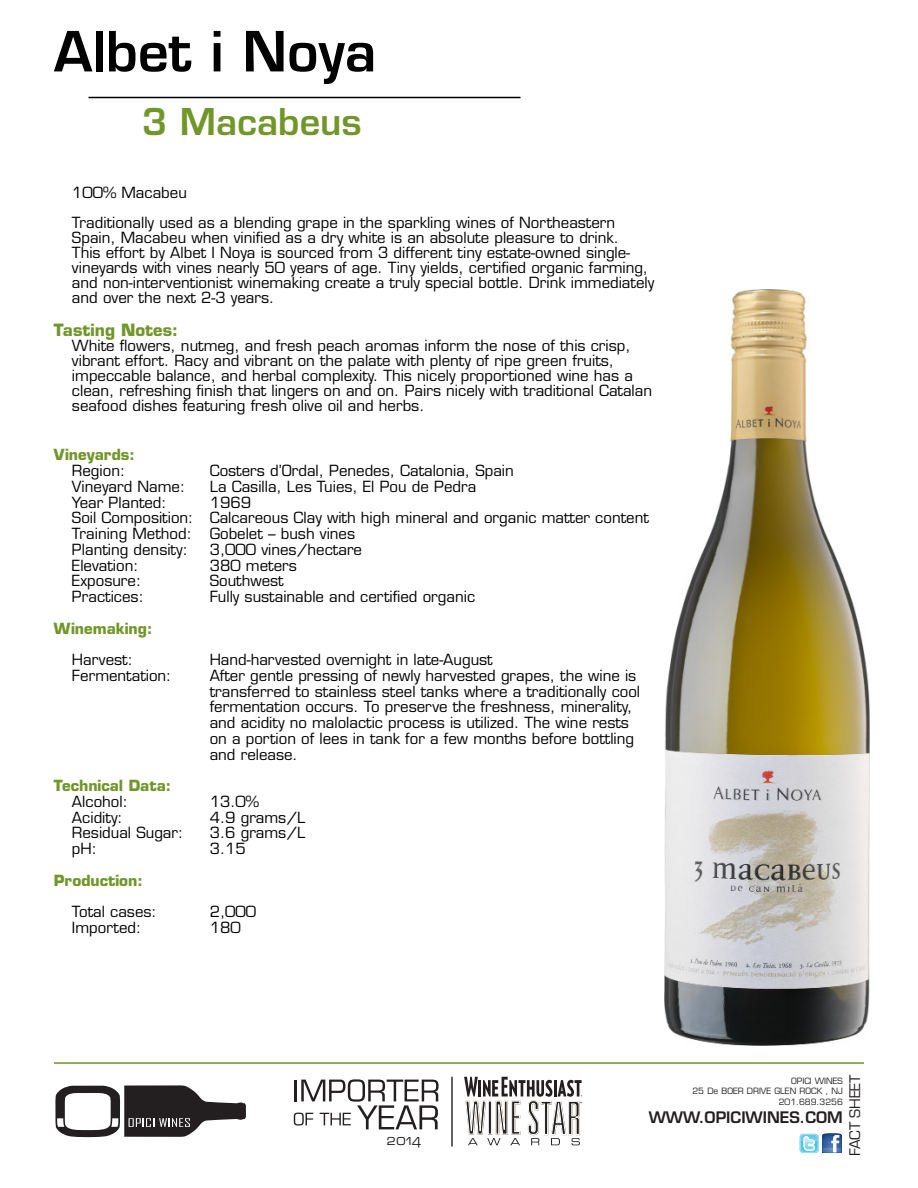
<style>
.page{position:relative;width:918px;height:1188px;background:#fff}
.page>*{position:absolute;margin:0;border:0;box-sizing:border-box;transform-origin:0 0}
.t1{font:600 54px "Eurostile LT Std";color:#000}
.t2{font:600 36px "Eurostile LT Std";color:#719629}
.t3{font:700 16.5px "Eurostile LT Std";color:#719629}
.t4{font:15.9px "Eurostile SCT";color:#231f20}
.t5{font:600 15.45px "Eurostile LT Std";color:#231f20}
.t6{font:15px/15.8px "Eurostile LT Std";color:#000}
.t7{font:700 15px "Eurostile LT Std";color:#719629}
.t8{font:8.4px/10.2px "Eurostile LT Std";color:#231f20;text-align:right}
</style>
<div class="page">
<hr style="left:88px;top:97px;width:432px;height:1px;background:#000">
<hr style="left:54px;top:1062px;width:810px;height:2px;background:#719629">
<svg style="left:55px;top:1085px;width:191px;height:52px"></svg>
<svg style="left:800px;top:1134px;width:41px;height:19px"></svg>
<svg style="left:294px;top:1079px;width:145px;height:50px"></svg>
<svg style="left:464px;top:1077px;width:118px;height:68px"></svg>
<hr style="left:451px;top:1077px;width:2px;height:70px;background:#231f20">
<img style="left:664px;top:290px;width:205px;height:755px">
<h1 class="t1" style="left:54px;top:31px;width:324px">Albet i Noya</h1>
<h2 class="t2" style="left:142px;top:107px;width:221px">3 Macabeus</h2>
<p class="t6" style="left:72px;top:180px;width:545px;line-height:30px">100% Macabeu<br>Traditionally used as a blending grape in the sparkling wines of Northeastern</p>
<p class="t6" style="left:72px;top:232px;width:584px;line-height:15px">Spain, Macabeu when vinified as a dry white is an absolute pleasure to drink.<br>This effort by Albet I Noya is sourced from 3 different tiny estate-owned single&shy;vineyards with vines nearly 50 years of age. Tiny yields, certified organic farming, and non-interventionist winemaking create a truly special bottle. Drink immediately and over the next 2-3 years.</p>
<p class="t3" style="left:54px;top:324px;width:126px">Tasting Notes:</p>
<p class="t6" style="left:72px;top:340px;width:582px;line-height:15px">White flowers, nutmeg, and fresh peach aromas inform the nose of this crisp, vibrant effort. Racy and vibrant on the palate with plenty of ripe green fruits, impeccable balance, and herbal complexity. This nicely proportioned wine has a clean, refreshing finish that lingers on and on. Pairs nicely with traditional Catalan seafood dishes featuring fresh olive oil and herbs.</p>
<p class="t7" style="left:54px;top:449px;width:83px">Vineyards:</p>
<p class="t6" style="left:72px;top:464px;width:123px">Region:<br>Vineyard Name:<br>Year Planted:<br>Soil Composition:<br>Training Method:<br>Planting density:<br>Elevation:<br>Exposure:<br>Practices:</p>
<p class="t7" style="left:54px;top:622px;width:100px">Winemaking:</p>
<p class="t6" style="left:72px;top:653px;width:101px">Harvest:<br>Fermentation:</p>
<p class="t7" style="left:54px;top:780px;width:119px">Technical Data:</p>
<p class="t6" style="left:72px;top:795px;width:113px">Alcohol:<br>Acidity:<br>Residual Sugar: pH:</p>
<p class="t7" style="left:54px;top:874px;width:90px">Production:</p>
<p class="t6" style="left:72px;top:905px;width:86px">Total cases:<br>Imported:</p>
<p class="t6" style="left:210px;top:464px;width:441px">Costers d’Ordal, Penedes, Catalonia, Spain<br>La Casilla, Les Tuies, El Pou de Pedra<br>1969<br>Calcareous Clay with high mineral and organic matter content<br>Gobelet – bush vines<br>3,000 vines/hectare<br>380 meters<br>Southwest<br>Fully sustainable and certified organic</p>
<p class="t6" style="left:210px;top:653px;width:432px">Hand-harvested overnight in late-August<br>After gentle pressing of newly harvested grapes, the wine is transferred to stainless steel tanks where a traditionally cool fermentation occurs. To preserve the freshness, minerality, and acidity no malolactic process is utilized. The wine rests on a portion of lees in tank for a few months before bottling and release.</p>
<p class="t6" style="left:210px;top:795px;width:97px">13.0%<br>4.9 grams/L<br>3.6 grams/L<br>3.15</p>
<p class="t6" style="left:210px;top:905px;width:48px">2,000<br>180</p>
<p class="t4" style="left:387px;top:1134px;width:36px">2014</p>
<p class="t4" style="left:849px;top:1156px;width:83px;rotate:-90deg">FACT SHEET</p>
<p class="t8" style="left:692px;top:1077px;width:152px">OPICI WINES<br>25 De BOER DRIVE GLEN ROCK , NJ<br>201.689.3256</p>
<p class="t5" style="left:649px;top:1112px;width:196px">WWW.OPICIWINES.COM</p>
</div>
